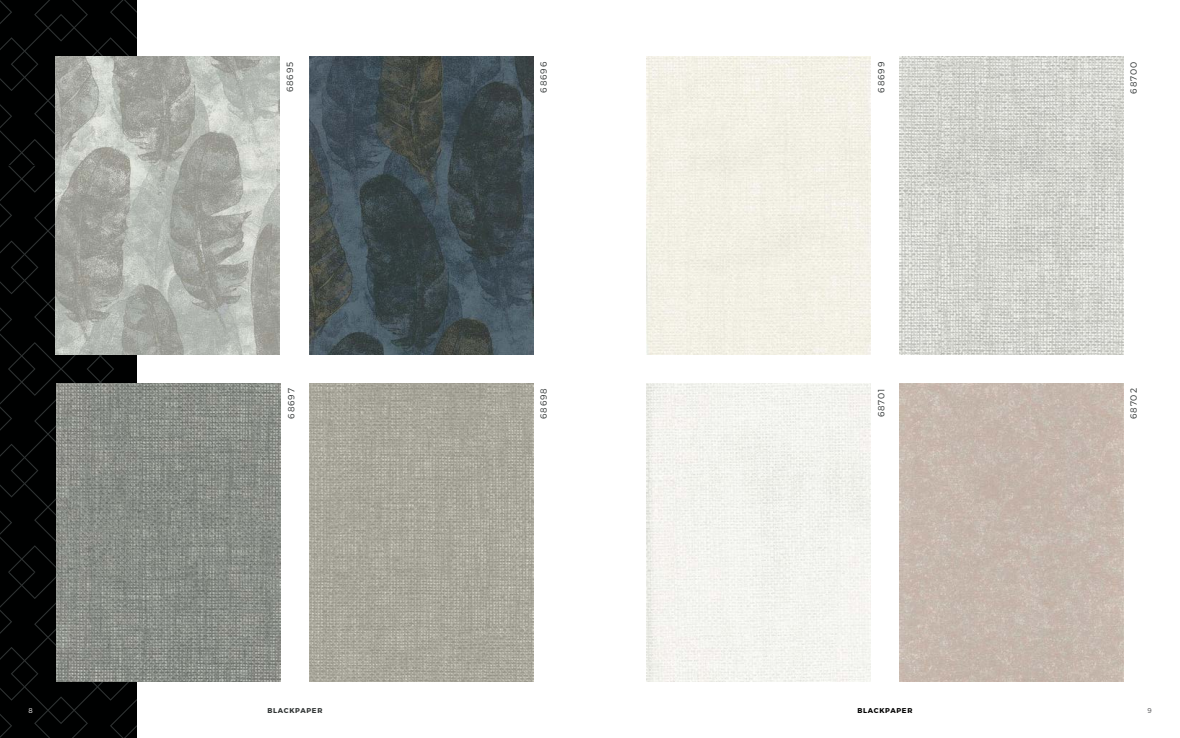
<style>
.page{position:relative;width:1180px;height:738px;background:#fff}
.page>*{position:absolute;margin:0;border:0;box-sizing:border-box;transform-origin:0 0}
.t1{font:300 9px "Montserrat";letter-spacing:.1em;color:#303434}
.t2{font:700 7px "Montserrat";letter-spacing:.1em;color:#303434}
.t3{font:700 7px "Montserrat";letter-spacing:.1em;color:#000}
.t4{font:300 7px "Montserrat";color:#fff}
.t5{font:300 7px "Montserrat";color:#4d4d4f}
</style>
<div class="page">
<svg style="left:0;top:0;width:137px;height:737px;background:#040505"></svg>
<img style="left:309px;top:57px;width:224px;height:297px">
<img style="left:57px;top:383px;width:224px;height:297px">
<img style="left:646px;top:383px;width:224px;height:297px">
<img style="left:899px;top:383px;width:224px;height:297px">
<img style="left:309px;top:383px;width:224px;height:297px">
<img style="left:55px;top:57px;width:224px;height:297px">
<img style="left:899px;top:57px;width:224px;height:297px">
<img style="left:646px;top:57px;width:224px;height:297px">
<p class="t1" style="left:538px;top:93px;width:32px;rotate:-90deg">68696</p>
<p class="t1" style="left:284px;top:92px;width:32px;rotate:-90deg">68695</p>
<p class="t1" style="left:875px;top:93px;width:32px;rotate:-90deg">68699</p>
<p class="t1" style="left:1128px;top:94px;width:33px;rotate:-90deg">68700</p>
<p class="t1" style="left:286px;top:418px;width:32px;rotate:-90deg">68697</p>
<p class="t1" style="left:538px;top:419px;width:33px;rotate:-90deg">68698</p>
<p class="t1" style="left:875px;top:417px;width:31px;rotate:-90deg">68701</p>
<p class="t1" style="left:1128px;top:419px;width:32px;rotate:-90deg">68702</p>
<p class="t2" style="left:267px;top:705px;width:56px">BLACKPAPER</p>
<p class="t3" style="left:857px;top:705px;width:56px">BLACKPAPER</p>
<p class="t4" style="left:28px;top:705px;width:6px">8</p>
<p class="t5" style="left:1147px;top:705px;width:6px">9</p>
</div>
